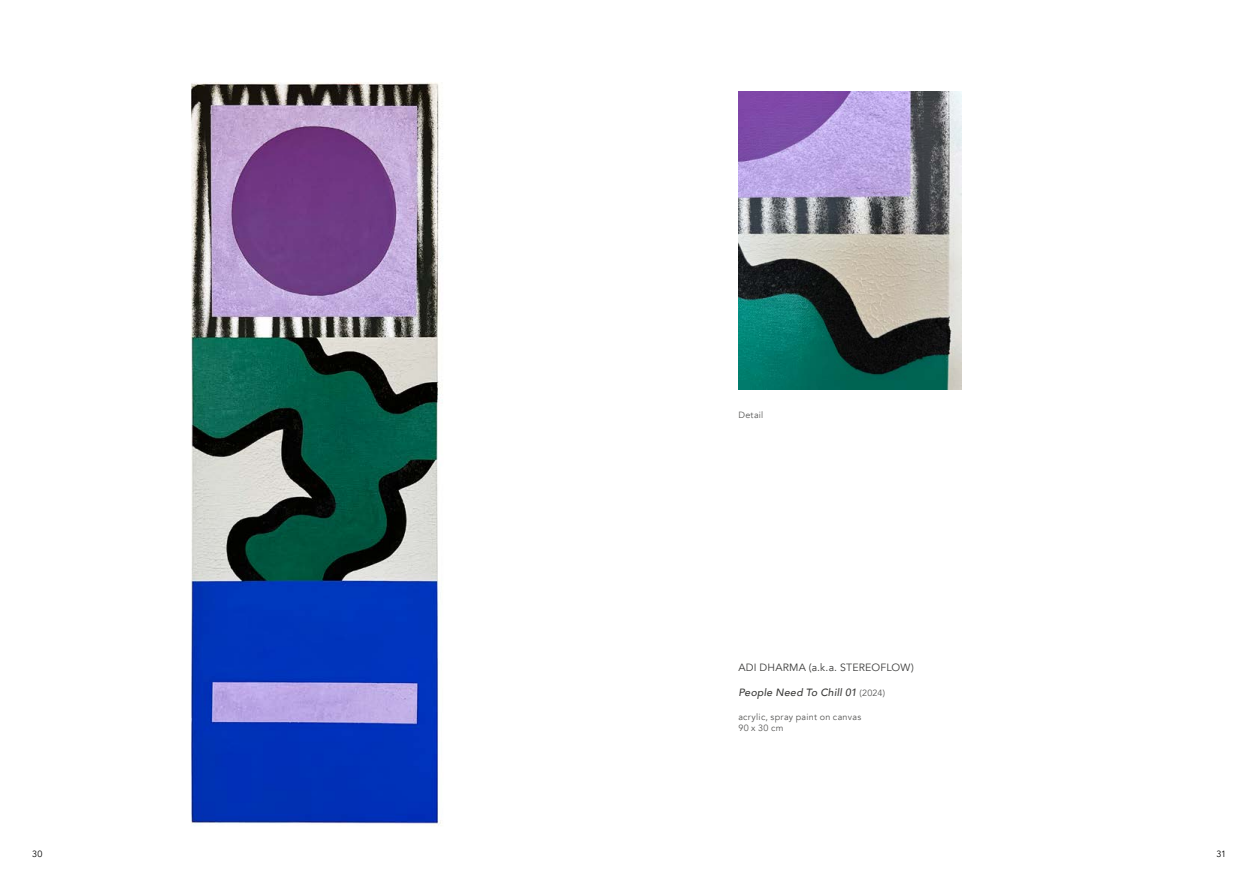
<style>
.page{position:relative;width:1259px;height:893px;background:#fff}
.page>*{position:absolute;margin:0;border:0;box-sizing:border-box;transform-origin:0 0}
.t1{font:10.5px "Avenir";letter-spacing:.02em;color:#3c3c3b}
.t2{font:italic 500 10.5px "Avenir";letter-spacing:.025em;color:#3c3c3b}
.t3{font:9px/11.7px "Avenir";letter-spacing:.03em;color:#575756}
.t4{font:9px "Avenir";color:#000}
.s1{font-weight:400;font-style:normal;font-size:9px;color:#575756}
</style>
<div class="page">
<img style="left:191px;top:82px;width:252px;height:744px">
<img style="left:738px;top:91px;width:223px;height:298px">
<p class="t3" style="left:738px;top:409px;width:27px">Detail</p>
<p class="t1" style="left:738px;top:661px;width:177px">ADI DHARMA (a.k.a. STEREOFLOW)</p>
<p class="t2" style="left:738px;top:686px;width:148px">People Need To Chill 01 <span class="s1">(2024)</span></p>
<p class="t3" style="left:738px;top:711px;width:124px">acrylic, spray paint on canvas<br>90 x 30 cm</p>
<p class="t4" style="left:32px;top:848px;width:12px">30</p>
<p class="t4" style="left:1216px;top:848px;width:11px">31</p>
</div>
